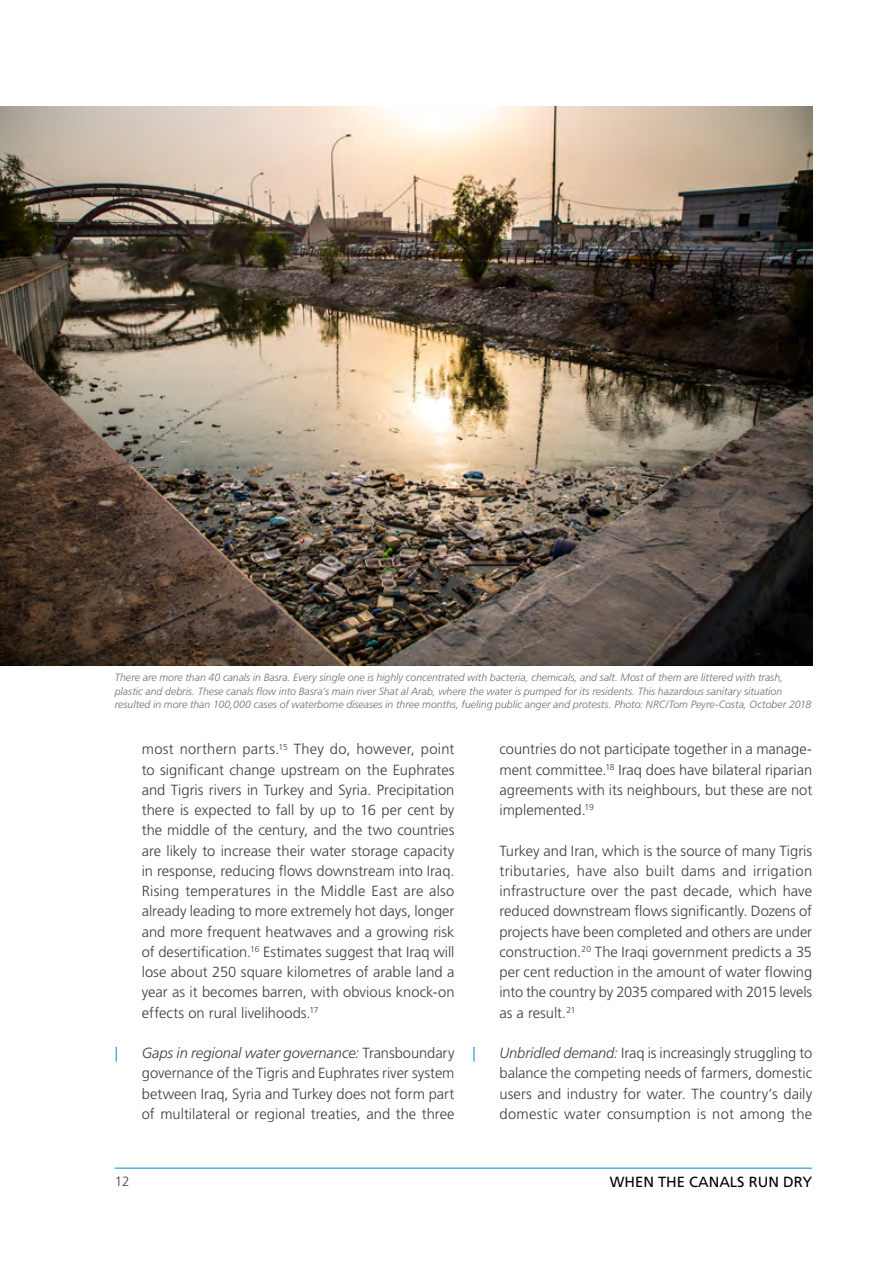
<style>
.page{position:relative;width:893px;height:1263px;background:#fff}
.page>*{position:absolute;margin:0;border:0;box-sizing:border-box;transform-origin:0 0}
.t1{font:300 14.7px/20.2px "Frutiger LT Std";color:#3e3e40;text-align:justify}
.t2{font:14.7px "Frutiger LT Std";color:#000}
.t3{font:300 14.7px "Frutiger LT Std";color:#008eca}
.t4{font:300 13.5px "Frutiger LT Std";color:#444342}
.t5{font:italic 300 10.5px/13.5px "Frutiger LT Std";color:#706f6f}
.s1{font-style:italic}
</style>
<div class="page">
<hr style="left:115px;top:1168px;width:697px;height:1px;background:#008eca">
<img style="left:0;top:106px;width:812px;height:560px">
<p class="t5" style="left:115px;top:671px;width:698px">There are more than 40 canals in Basra. Every single one is highly concentrated with bacteria, chemicals, and salt. Most of them are littered with trash, plastic and debris. These canals flow into Basra’s main river Shat al Arab, where the water is pumped for its residents. This hazardous sanitary situation resulted in more than 100,000 cases of waterborne diseases in three months, fueling public anger and protests. Photo: NRC/Tom Peyre-Costa, October 2018</p>
<p class="t1" style="left:142px;top:739px;width:314px">most northern parts.<sup>15</sup> They do, however, point to significant change upstream on the Euphrates and Tigris rivers in Turkey and Syria. Precipitation there is expected to fall by up to 16 per cent by the middle of the century, and the two countries are likely to increase their water storage capacity in response, reducing flows downstream into Iraq.<br>Rising temperatures in the Middle East are also already leading to more extremely hot days, longer and more frequent heatwaves and a growing risk of desertification.<sup>16</sup> Estimates suggest that Iraq will lose about 250 square kilometres of arable land a year as it becomes barren, with obvious knock-on effects on rural livelihoods.<sup>17</sup></p>
<p class="t3" style="left:115px;top:1045px;width:5px">|</p>
<p class="t1" style="left:142px;top:1043px;width:314px"><span class="s1">Gaps in regional water governance:</span> Transboundary governance of the Tigris and Euphrates river system between Iraq, Syria and Turkey does not form part of multilateral or regional treaties, and the three</p>
<p class="t1" style="left:499px;top:739px;width:314px">countries do not participate together in a manage&shy;ment committee.<sup>18</sup> Iraq does have bilateral riparian agreements with its neighbours, but these are not implemented.<sup>19</sup></p>
<p class="t1" style="left:499px;top:841px;width:314px">Turkey and Iran, which is the source of many Tigris tributaries, have also built dams and irrigation infrastructure over the past decade, which have reduced downstream flows significantly. Dozens of projects have been completed and others are under construction.<sup>20</sup> The Iraqi government predicts a 35 per cent reduction in the amount of water flowing into the country by 2035 compared with 2015 levels as a result.<sup>21</sup></p>
<p class="t3" style="left:472px;top:1045px;width:5px">|</p>
<p class="t1" style="left:499px;top:1043px;width:314px"><span class="s1">Unbridled demand:</span> Iraq is increasingly struggling to balance the competing needs of farmers, domestic users and industry for water. The country’s daily domestic water consumption is not among the</p>
<p class="t4" style="left:115px;top:1174px;width:17px">12</p>
<p class="t2" style="left:610px;top:1173px;width:204px">WHEN THE CANALS RUN DRY</p>
</div>
